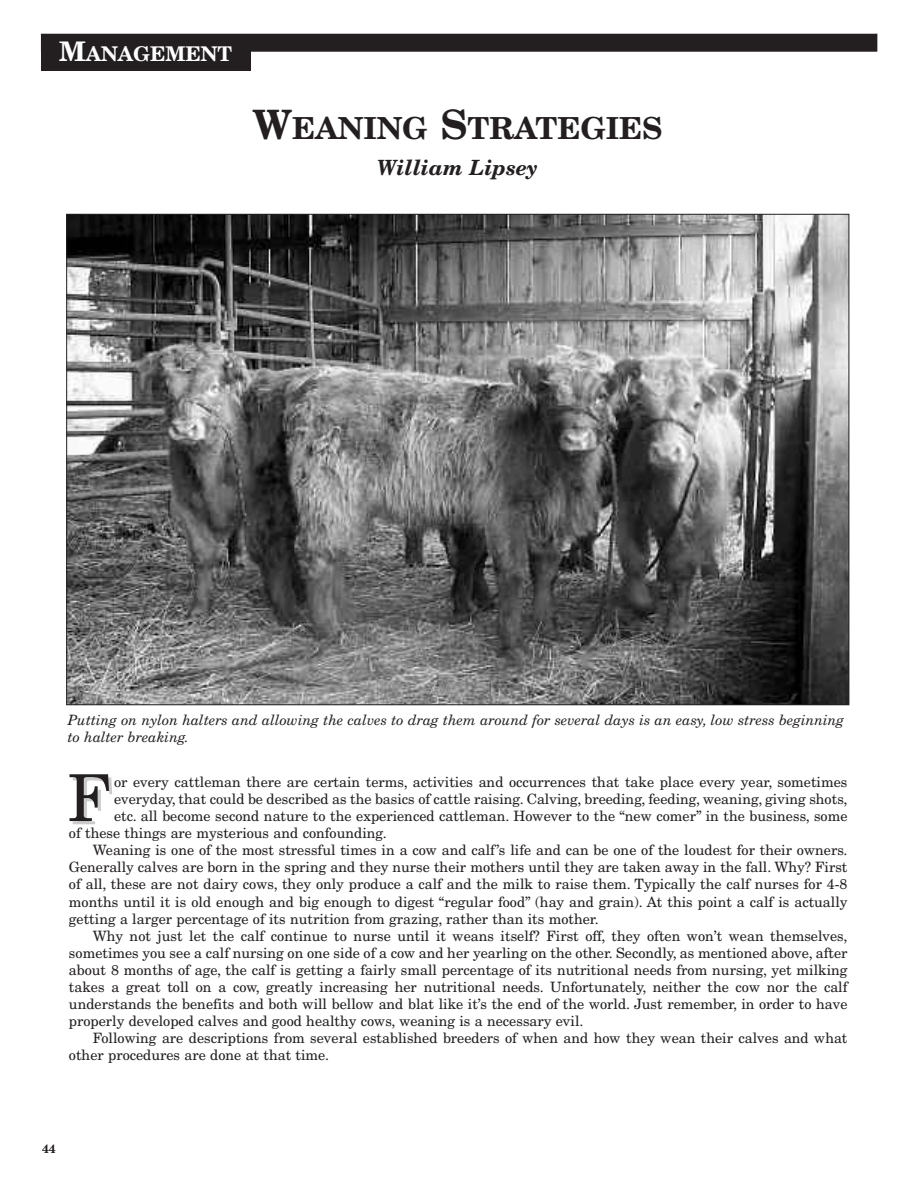
<style>
.page{position:relative;width:918px;height:1188px;background:#fff}
.page>*{position:absolute;margin:0;border:0;box-sizing:border-box;transform-origin:0 0}
.t1{font:64.8px "New Century Schlbk";color:#231f20}
.t2{font:700 30.3px "New Century Schlbk";color:#231f20}
.t3{font:italic 700 21px "New Century Schlbk";color:#231f20}
.t4{font:700 20.25px "New Century Schlbk";color:#fff}
.t5{font:14.25px "New Century Schlbk";color:#231f20}
.t6{font:italic 14.25px/17.1px "New Century Schlbk";color:#231f20}
.t7{font:700 12px "New Century Schlbk";color:#231f20}
.s1{font-size:27px}
.s2{font-size:40.5px}
</style>
<div class="page">
<div style="left:41px;top:34px;width:836px;height:18px;background:#231f20"></div>
<div style="left:41px;top:40px;width:210px;height:30px;background:#231f20"></div>
<img style="left:68px;top:216px;width:779px;height:487px">
<h3 class="t4" style="left:59px;top:46px;width:175px"><span class="s1">M</span>ANAGEMENT</h3>
<h2 class="t2" style="left:252px;top:118px;width:412px"><span class="s2">W</span>EANING <span class="s2">S</span>TRATEGIES</h2>
<h3 class="t3" style="left:377px;top:160px;width:162px">William Lipsey</h3>
<p class="t6" style="left:68px;top:713px;width:778px">Putting on nylon halters and allowing the calves to drag them around for several days is an easy, low stress beginning to halter breaking.</p>
<h1 class="t1" style="left:68px;top:774px;width:45px">F</h1>
<p class="t5" style="left:114px;top:777px;width:735px">or every cattleman there are certain terms, activities and occurrences that take place every year, sometimes</p>
<p class="t5" style="left:114px;top:794px;width:735px">everyday, that could be described as the basics of cattle raising. Calving, breeding, feeding, weaning, giving shots,</p>
<p class="t5" style="left:114px;top:811px;width:735px">etc. all become second nature to the experienced cattleman. However to the “new comer” in the business, some</p>
<p class="t5" style="left:69px;top:828px;width:319px">of these things are mysterious and confounding.</p>
<p class="t5" style="left:93px;top:845px;width:756px">Weaning is one of the most stressful times in a cow and calf’s life and can be one of the loudest for their owners.</p>
<p class="t5" style="left:69px;top:862px;width:780px">Generally calves are born in the spring and they nurse their mothers until they are taken away in the fall. Why? First</p>
<p class="t5" style="left:69px;top:879px;width:780px">of all, these are not dairy cows, they only produce a calf and the milk to raise them. Typically the calf nurses for 4-8</p>
<p class="t5" style="left:69px;top:896px;width:780px">months until it is old enough and big enough to digest “regular food” (hay and grain). At this point a calf is actually</p>
<p class="t5" style="left:69px;top:913px;width:531px">getting a larger percentage of its nutrition from grazing, rather than its mother.</p>
<p class="t5" style="left:93px;top:930px;width:756px">Why not just let the calf continue to nurse until it weans itself? First off, they often won’t wean themselves,</p>
<p class="t5" style="left:69px;top:948px;width:780px">sometimes you see a calf nursing on one side of a cow and her yearling on the other. Secondly, as mentioned above, after</p>
<p class="t5" style="left:69px;top:965px;width:780px">about 8 months of age, the calf is getting a fairly small percentage of its nutritional needs from nursing, yet milking</p>
<p class="t5" style="left:69px;top:982px;width:780px">takes a great toll on a cow, greatly increasing her nutritional needs. Unfortunately, neither the cow nor the calf</p>
<p class="t5" style="left:69px;top:999px;width:780px">understands the benefits and both will bellow and blat like it’s the end of the world. Just remember, in order to have</p>
<p class="t5" style="left:69px;top:1016px;width:516px">properly developed calves and good healthy cows, weaning is a necessary evil.</p>
<p class="t5" style="left:93px;top:1033px;width:756px">Following are descriptions from several established breeders of when and how they wean their calves and what</p>
<p class="t5" style="left:69px;top:1050px;width:262px">other procedures are done at that time.</p>
<p class="t7" style="left:42px;top:1145px;width:15px">44</p>
</div>
